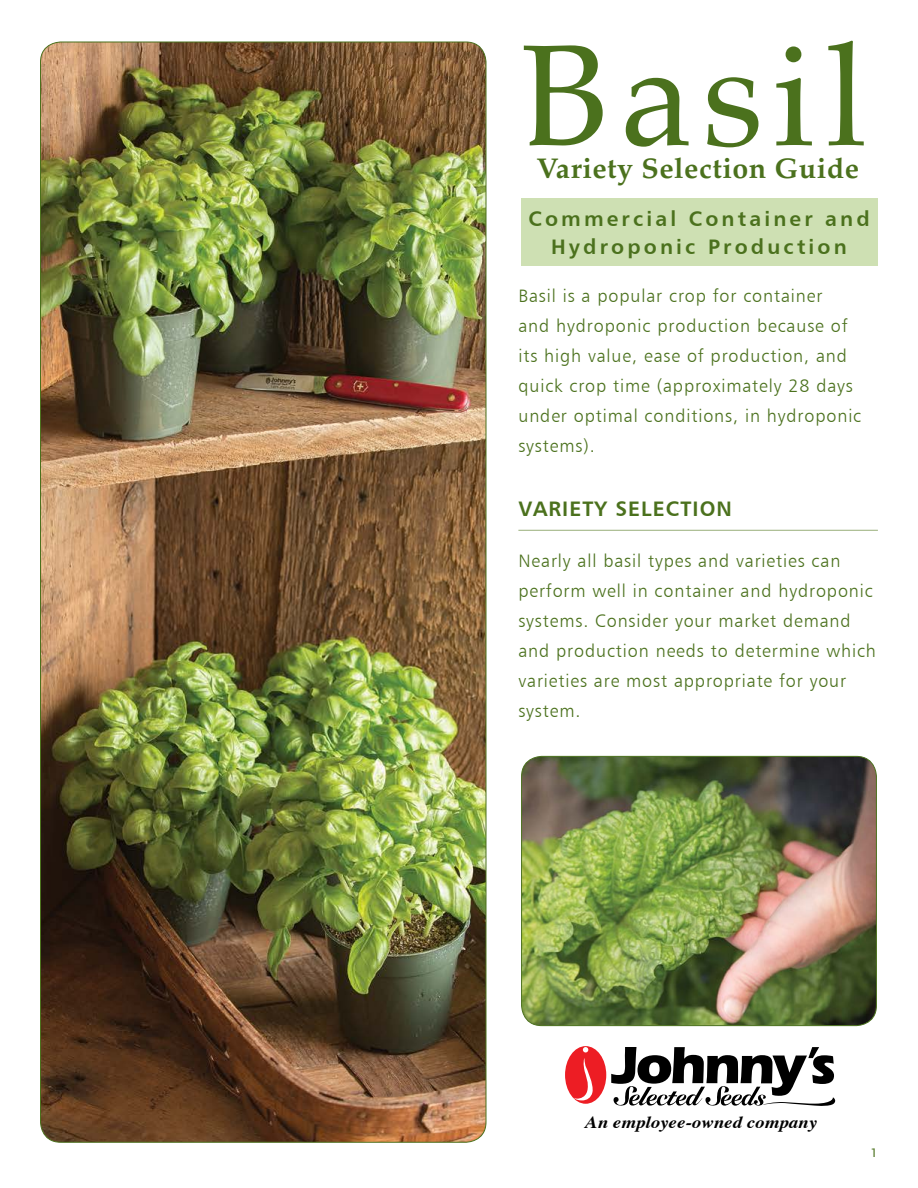
<style>
.page{position:relative;width:918px;height:1188px;background:#fff}
.page>*{position:absolute;margin:0;border:0;box-sizing:border-box;transform-origin:0 0}
.t1{font:144px "Palatino";letter-spacing:.07em;color:#4b711d}
.t2{font:700 28.5px "Palatino";letter-spacing:.02em;color:#4b711d}
.t3{font:21px/28.5px "Humanist 777 BT Bold B";letter-spacing:.15em;color:#4b711d;text-align:center}
.t4{font:21px "Humanist 777 BT Bold B";letter-spacing:.05em;color:#4b711d}
.t5{font:18px/30px "Humanist 777 BT Light B";letter-spacing:.05em;color:#4b711d}
.t6{font:italic 700 16.95px "Times";color:#000;scale:1.11 1}
.t7{font:12px "Roboto";color:#4b711d}
</style>
<div class="page">
<img style="left:40px;top:42px;width:446px;height:1100px">
<svg style="left:611px;top:1047px;width:224px;height:59px"></svg>
<div style="left:565px;top:1046px;width:41px;height:58px;background:#ed1d24;border-radius:50%"></div>
<svg style="left:583px;top:1047px;width:5px;height:5px"></svg>
<svg style="left:574px;top:1058px;width:19px;height:42px"></svg>
<hr style="left:518px;top:530px;width:360px;height:1px;background:#99ae7a">
<div style="left:521px;top:198px;width:357px;height:68px;background:#cee0b3"></div>
<img style="left:522px;top:756px;width:354px;height:270px">
<div style="left:521px;top:756px;width:356px;height:270px;border:1px solid #4b711d;border-radius:20px"></div>
<h1 class="t1" style="left:522px;top:-23px;width:347px">Basil</h1>
<h2 class="t2" style="left:536px;top:144px;width:324px">Variety Selection Guide</h2>
<p class="t3" style="left:528px;top:204px;width:343px">Commercial Container and<br>Hydroponic Production</p>
<p class="t5" style="left:518px;top:281px;width:344px">Basil is a popular crop for container<br>and hydroponic production because of its high value, ease of production, and quick crop time (approximately 28 days under optimal conditions, in hydroponic systems).</p>
<p class="t4" style="left:518px;top:496px;width:215px">VARIETY SELECTION</p>
<p class="t5" style="left:518px;top:545px;width:359px">Nearly all basil types and varieties can perform well in container and hydroponic systems. Consider your market demand and production needs to determine which varieties are most appropriate for your system.</p>
<p class="t6" style="left:585px;top:1106px;width:211px">An employee-owned company</p>
<p class="t7" style="left:871px;top:1144px;width:8px">1</p>
</div>
